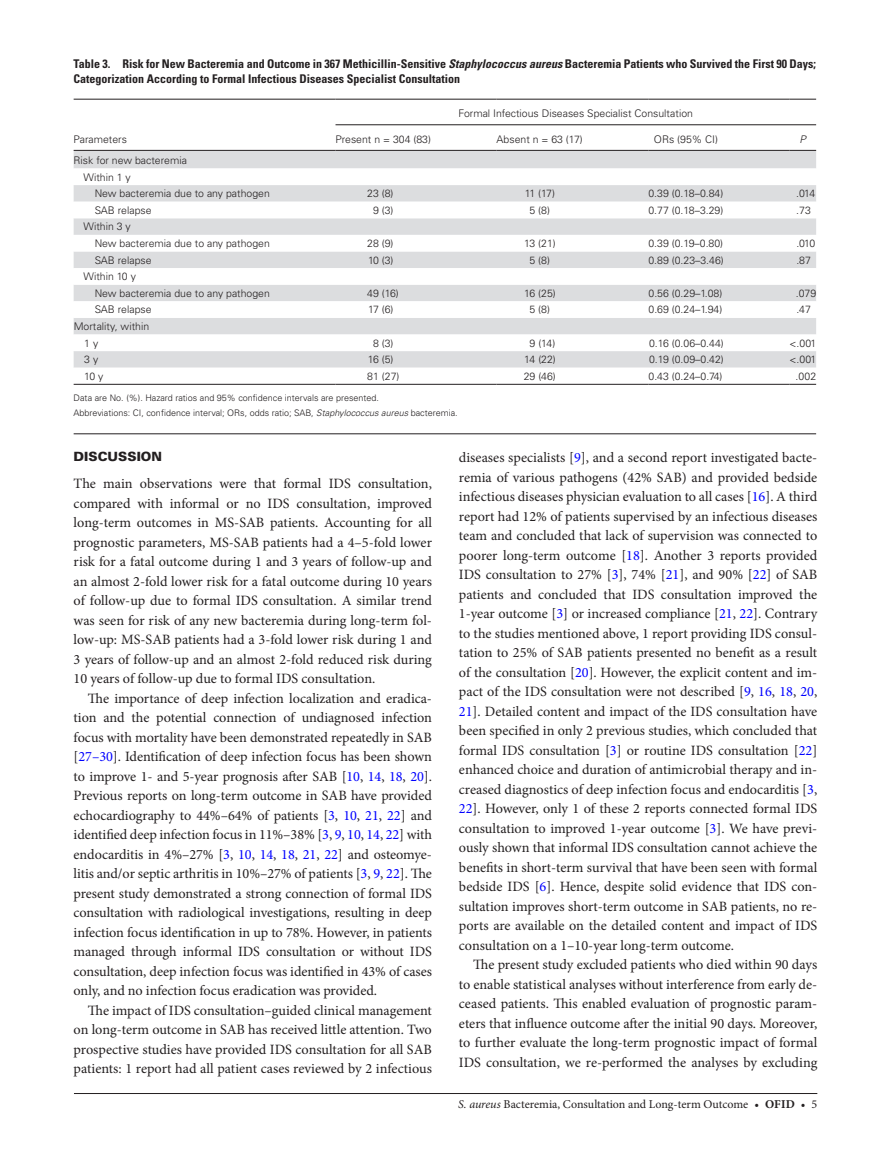
<style>
.page{position:relative;width:891px;height:1174px;background:#fff}
.page>*{position:absolute;margin:0;border:0;box-sizing:border-box;transform-origin:0 0}
.t1{font:14.25px/19.5px "Minion Pro";letter-spacing:-.005em;color:#231f20;text-align:justify}
.t2{font:900 12.75px "Univers LT Std";color:#231f20}
.t3{font:700 condensed 12px/15px "Univers LT Std";color:#231f20}
.t4{font:12px "Minion Pro";color:#231f20}
.t5{font:300 10.5px/16.6px "Univers LT Std";color:#231f20}
.t6{font:italic 300 10.5px "Univers LT Std";color:#231f20}
.t7{font:300 9px/15px "Univers LT Std";color:#231f20}
.s1{font-style:italic}
.s2{color:#00f}
.s3{font-weight:700}
</style>
<div class="page">
<hr style="left:74px;top:1093px;width:743px;height:1px;background:#231f20">
<hr style="left:74px;top:433px;width:742px;height:1px;background:#231f20">
<div style="left:74px;top:151px;width:742px;height:17px;background:#dcdddf"></div>
<svg style="left:74px;top:185px;width:742px;height:199px"></svg>
<svg style="left:74px;top:99px;width:742px;height:52px"></svg>
<hr style="left:74px;top:384px;width:262px;height:1px;background:#231f20">
<hr style="left:336px;top:384px;width:161px;height:1px;background:#231f20">
<hr style="left:497px;top:384px;width:151px;height:1px;background:#231f20">
<hr style="left:648px;top:384px;width:141px;height:1px;background:#231f20">
<svg style="left:789px;top:384px;width:27px;height:1px"></svg>
<hr style="left:336px;top:124px;width:480px;height:1px;background:#231f20">
<p class="t3" style="left:74px;top:56px;width:744px">Table 3. Risk for New Bacteremia and Outcome in 367 Methicillin-Sensitive <span class="s1">Staphylococcus aureus</span> Bacteremia Patients who Survived the First 90 Days;<br>Categorization According to Formal Infectious Diseases Specialist Consultation</p>
<p class="t5" style="left:74px;top:131px;width:55px">Parameters</p>
<p class="t5" style="left:459px;top:105px;width:236px">Formal Infectious Diseases Specialist Consultation</p>
<p class="t5" style="left:336px;top:131px;width:97px">Present n = 304 (83)</p>
<p class="t5" style="left:497px;top:131px;width:88px">Absent n = 63 (17)</p>
<p class="t5" style="left:654px;top:131px;width:66px">ORs (95% CI)</p>
<p class="t6" style="left:800px;top:133px;width:8px">P</p>
<p class="t5" style="left:83px;top:152px;width:105px;text-indent:-10px">Risk for new bacteremia<br>Within 1 y</p>
<p class="t5" style="left:95px;top:185px;width:177px">New bacteremia due to any pathogen</p>
<p class="t5" style="left:367px;top:185px;width:28px">23 (8)</p>
<p class="t5" style="left:525px;top:185px;width:32px">11 (17)</p>
<p class="t5" style="left:648px;top:185px;width:76px">0.39 (0.18–0.84)</p>
<p class="t5" style="left:796px;top:185px;width:21px">.014</p>
<p class="t5" style="left:95px;top:202px;width:58px">SAB relapse</p>
<p class="t5" style="left:373px;top:202px;width:22px">9 (3)</p>
<p class="t5" style="left:530px;top:202px;width:22px">5 (8)</p>
<p class="t5" style="left:648px;top:202px;width:76px">0.77 (0.18–3.29)</p>
<p class="t5" style="left:796px;top:202px;width:16px">.73</p>
<p class="t5" style="left:95px;top:218px;width:177px;text-indent:-11px">Within 3 y<br>New bacteremia due to any pathogen</p>
<p class="t5" style="left:367px;top:235px;width:28px">28 (9)</p>
<p class="t5" style="left:524px;top:235px;width:33px">13 (21)</p>
<p class="t5" style="left:648px;top:235px;width:76px">0.39 (0.19–0.80)</p>
<p class="t5" style="left:796px;top:235px;width:20px">.010</p>
<p class="t5" style="left:95px;top:252px;width:58px">SAB relapse</p>
<p class="t5" style="left:368px;top:252px;width:27px">10 (3)</p>
<p class="t5" style="left:530px;top:252px;width:22px">5 (8)</p>
<p class="t5" style="left:648px;top:252px;width:77px">0.89 (0.23–3.46)</p>
<p class="t5" style="left:796px;top:252px;width:16px">.87</p>
<p class="t5" style="left:95px;top:268px;width:177px;text-indent:-11px">Within 10 y<br>New bacteremia due to any pathogen</p>
<p class="t5" style="left:367px;top:285px;width:33px">49 (16)</p>
<p class="t5" style="left:524px;top:285px;width:33px">16 (25)</p>
<p class="t5" style="left:649px;top:285px;width:75px">0.56 (0.29–1.08)</p>
<p class="t5" style="left:796px;top:285px;width:22px">.079</p>
<p class="t5" style="left:95px;top:301px;width:58px">SAB relapse</p>
<p class="t5" style="left:368px;top:301px;width:27px">17 (6)</p>
<p class="t5" style="left:530px;top:301px;width:22px">5 (8)</p>
<p class="t5" style="left:649px;top:301px;width:75px">0.69 (0.24–1.94)</p>
<p class="t5" style="left:796px;top:301px;width:16px">.47</p>
<p class="t5" style="left:84px;top:318px;width:66px;text-indent:-11px">Mortality, within<br>1 y</p>
<p class="t5" style="left:373px;top:335px;width:22px">8 (3)</p>
<p class="t5" style="left:530px;top:335px;width:27px">9 (14)</p>
<p class="t5" style="left:649px;top:335px;width:76px">0.16 (0.06–0.44)</p>
<p class="t5" style="left:789px;top:335px;width:28px">&lt;.001</p>
<p class="t5" style="left:84px;top:351px;width:16px">3 y</p>
<p class="t5" style="left:368px;top:351px;width:27px">16 (5)</p>
<p class="t5" style="left:524px;top:351px;width:33px">14 (22)</p>
<p class="t5" style="left:649px;top:351px;width:76px">0.19 (0.09–0.42)</p>
<p class="t5" style="left:789px;top:351px;width:28px">&lt;.001</p>
<p class="t5" style="left:84px;top:368px;width:21px">10 y</p>
<p class="t5" style="left:367px;top:368px;width:34px">81 (27)</p>
<p class="t5" style="left:524px;top:368px;width:34px">29 (46)</p>
<p class="t5" style="left:649px;top:368px;width:75px">0.43 (0.24–0.74)</p>
<p class="t5" style="left:796px;top:368px;width:22px">.002</p>
<p class="t7" style="left:74px;top:390px;width:386px">Data are No. (%). Hazard ratios and 95% confidence intervals are presented.<br>Abbreviations: CI, confidence interval; ORs, odds ratio; SAB, <span class="s1">Staphylococcus aureus</span> bacteremia.</p>
<p class="t2" style="left:74px;top:449px;width:90px">DISCUSSION</p>
<p class="t1" style="left:74px;top:474px;width:360px">The main observations were that formal IDS consultation, compared with informal or no IDS consultation, improved long-term outcomes in MS-SAB patients. Accounting for all prognostic parameters, MS-SAB patients had a 4–5-fold lower risk for a fatal outcome during 1 and 3 years of follow-up and an almost 2-fold lower risk for a fatal outcome during 10 years of follow-up due to formal IDS consultation. A similar trend was seen for risk of any new bacteremia during long-term fol&shy;low-up: MS-SAB patients had a 3-fold lower risk during 1 and 3 years of follow-up and an almost 2-fold reduced risk during 10 years of follow-up due to formal IDS consultation.</p>
<p class="t1" style="left:74px;top:689px;width:360px;text-indent:14px">The importance of deep infection localization and eradica&shy;tion and the potential connection of undiagnosed infection focus with mortality have been demonstrated repeatedly in SAB [<span class="s2">27–30</span>]. Identification of deep infection focus has been shown to improve 1- and 5-year prognosis after SAB [<span class="s2">10</span>, <span class="s2">14</span>, <span class="s2">18</span>, <span class="s2">20</span>].<br>Previous reports on long-term outcome in SAB have provided echocardiography to 44%–64% of patients [<span class="s2">3</span>, <span class="s2">10</span>, <span class="s2">21</span>, <span class="s2">22</span>] and identified deep infection focus in 11%–38% [<span class="s2">3</span>, <span class="s2">9</span>, <span class="s2">10</span>, <span class="s2">14</span>, <span class="s2">22</span>] with endocarditis in 4%–27% [<span class="s2">3</span>, <span class="s2">10</span>, <span class="s2">14</span>, <span class="s2">18</span>, <span class="s2">21</span>, <span class="s2">22</span>] and osteomye&shy;litis and/or septic arthritis in 10%–27% of patients [<span class="s2">3</span>, <span class="s2">9</span>, <span class="s2">22</span>]. The present study demonstrated a strong connection of formal IDS consultation with radiological investigations, resulting in deep infection focus identification in up to 78%. However, in patients managed through informal IDS consultation or without IDS consultation, deep infection focus was identified in 43% of cases only, and no infection focus eradication was provided.</p>
<p class="t1" style="left:74px;top:1001px;width:360px;text-indent:14px">The impact of IDS consultation–guided clinical management on long-term outcome in SAB has received little attention. Two prospective studies have provided IDS consultation for all SAB patients: 1 report had all patient cases reviewed by 2 infectious</p>
<p class="t1" style="left:459px;top:448px;width:360px">diseases specialists [<span class="s2">9</span>], and a second report investigated bacte&shy;remia of various pathogens (42% SAB) and provided bedside infectious diseases physician evaluation to all cases [<span class="s2">16</span>]. A third report had 12% of patients supervised by an infectious diseases team and concluded that lack of supervision was connected to poorer long-term outcome [<span class="s2">18</span>]. Another 3 reports provided IDS consultation to 27% [<span class="s2">3</span>], 74% [<span class="s2">21</span>], and 90% [<span class="s2">22</span>] of SAB patients and concluded that IDS consultation improved the 1-year outcome [<span class="s2">3</span>] or increased compliance [<span class="s2">21</span>, <span class="s2">22</span>]. Contrary to the studies mentioned above, 1 report providing IDS consul&shy;tation to 25% of SAB patients presented no benefit as a result of the consultation [<span class="s2">20</span>]. However, the explicit content and im&shy;pact of the IDS consultation were not described [<span class="s2">9</span>, <span class="s2">16</span>, <span class="s2">18</span>, <span class="s2">20</span>, <span class="s2">21</span>]. Detailed content and impact of the IDS consultation have been specified in only 2 previous studies, which concluded that formal IDS consultation [<span class="s2">3</span>] or routine IDS consultation [<span class="s2">22</span>] enhanced choice and duration of antimicrobial therapy and in&shy;creased diagnostics of deep infection focus and endocarditis [<span class="s2">3</span>, <span class="s2">22</span>]. However, only 1 of these 2 reports connected formal IDS consultation to improved 1-year outcome [<span class="s2">3</span>]. We have previ&shy;ously shown that informal IDS consultation cannot achieve the benefits in short-term survival that have been seen with formal bedside IDS [<span class="s2">6</span>]. Hence, despite solid evidence that IDS con&shy;sultation improves short-term outcome in SAB patients, no re&shy;ports are available on the detailed content and impact of IDS consultation on a 1–10-year long-term outcome.</p>
<p class="t1" style="left:459px;top:955px;width:360px;text-indent:14px">The present study excluded patients who died within 90 days to enable statistical analyses without interference from early de&shy;ceased patients. This enabled evaluation of prognostic param&shy;eters that influence outcome after the initial 90 days. Moreover, to further evaluate the long-term prognostic impact of formal IDS consultation, we re-performed the analyses by excluding</p>
<p class="t4" style="left:458px;top:1096px;width:361px"><span class="s1">S. aureus</span> Bacteremia, Consultation and Long-term Outcome • <span class="s3">ofid</span> • 5</p>
</div>
